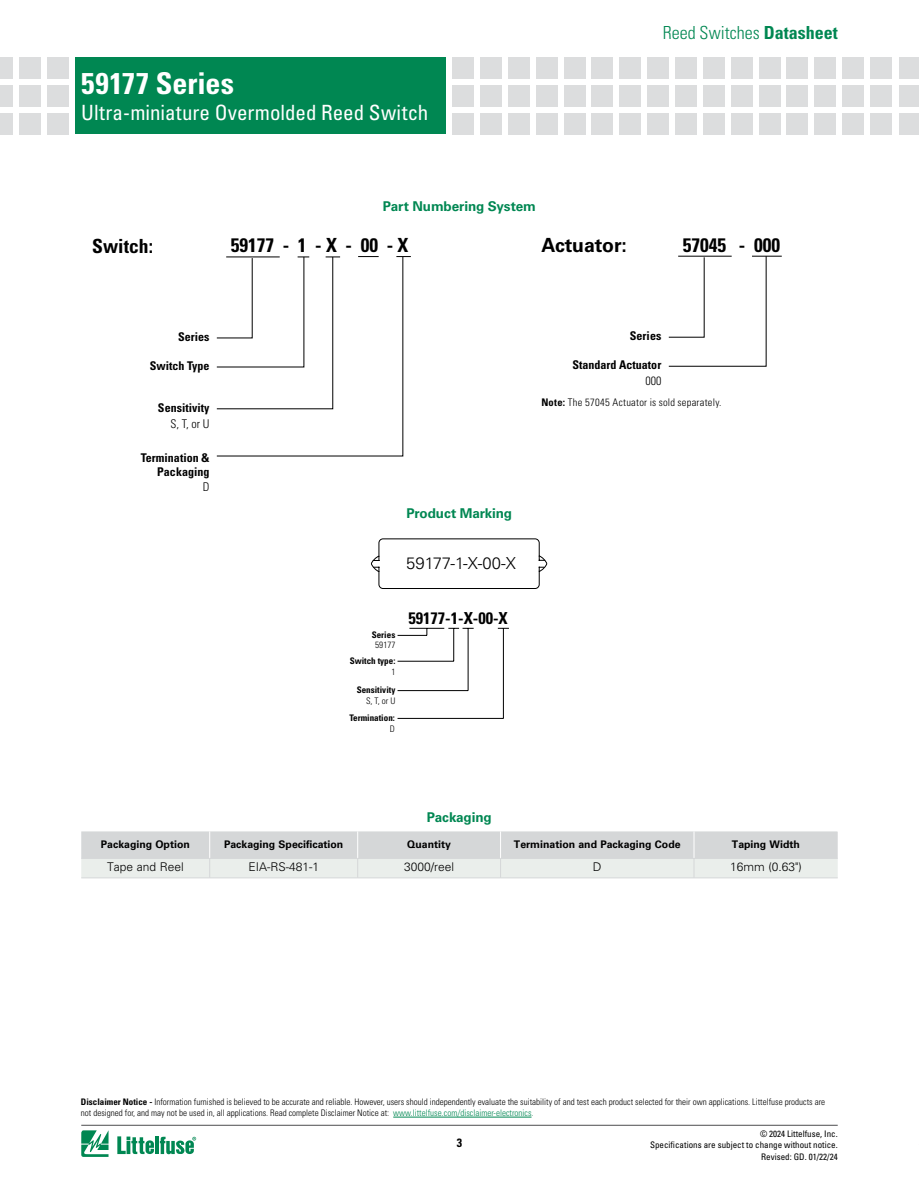
<style>
.page{position:relative;width:919px;height:1191px;background:#fff}
.page>*{position:absolute;margin:0;border:0;box-sizing:border-box;transform-origin:0 0}
.t1{font:700 condensed 30px "Univers LT Std";letter-spacing:.005em;color:#fff}
.t2{font:condensed 21px "Univers LT Std";color:#fff}
.t3{font:700 condensed 19.5px "Univers LT Std";color:#000}
.t4{font:700 19.5px "Univers LT Std";color:#000}
.t5{font:300 condensed 18px "Univers LT Std";color:#008752}
.t6{font:300 16.5px "Univers LT Std";color:#000}
.t7{font:700 condensed 16.5px "Univers LT Std";color:#000}
.t8{font:700 13.5px "Univers LT Std";letter-spacing:-.01em;color:#008752}
.t9{font:700 condensed 12px/14.2px "Univers LT Std";color:#000;text-align:right}
.t10{font:300 12px "Univers LT Std";color:#000}
.t11{font:300 condensed 12px "Univers LT Std";color:#000}
.t12{font:700 10.5px "Univers LT Std";color:#000}
.t13{font:300 condensed 10.5px "Univers LT Std";letter-spacing:.025em;color:#000}
.t14{font:300 condensed 9px/10.8px "Univers LT Std";color:#000}
.t15{font:condensed 9px/10.8px "Univers LT Std";color:#000;text-align:right}
.t16{font:700 condensed 9px "Univers LT Std";color:#000}
.s1{font-weight:700}
.s2{color:#008752}
.s3{color:#2f825b}
</style>
<div class="page">
<hr style="left:81px;top:1124px;width:756px;height:1px;background:#4d4d4f">
<svg style="left:81px;top:1130px;width:27px;height:26px"></svg>
<hr style="left:155px;top:1136px;width:3px;height:18px;background:#008752">
<svg style="left:160px;top:1136px;width:36px;height:18px"></svg>
<svg style="left:117px;top:1136px;width:37px;height:18px"></svg>
<div style="left:75px;top:57px;width:371px;height:77px;background:#008752"></div>
<div style="left:47px;top:57px;width:22px;height:22px;background:#dcddde"></div>
<div style="left:47px;top:85px;width:22px;height:22px;background:#dcddde"></div>
<div style="left:47px;top:113px;width:22px;height:21px;background:#dcddde"></div>
<div style="left:19px;top:57px;width:22px;height:22px;background:#dcddde"></div>
<div style="left:19px;top:85px;width:22px;height:22px;background:#dcddde"></div>
<div style="left:19px;top:113px;width:22px;height:21px;background:#dcddde"></div>
<div style="left:0;top:57px;width:13px;height:22px;background:#dcddde"></div>
<div style="left:0;top:85px;width:13px;height:22px;background:#dcddde"></div>
<div style="left:0;top:113px;width:13px;height:21px;background:#dcddde"></div>
<div style="left:870px;top:57px;width:21px;height:22px;background:#dcddde"></div>
<div style="left:870px;top:85px;width:21px;height:22px;background:#dcddde"></div>
<div style="left:870px;top:113px;width:21px;height:21px;background:#dcddde"></div>
<div style="left:452px;top:57px;width:22px;height:22px;background:#dcddde"></div>
<div style="left:452px;top:85px;width:22px;height:22px;background:#dcddde"></div>
<div style="left:452px;top:113px;width:22px;height:21px;background:#dcddde"></div>
<div style="left:480px;top:57px;width:21px;height:22px;background:#dcddde"></div>
<div style="left:480px;top:85px;width:21px;height:22px;background:#dcddde"></div>
<div style="left:480px;top:113px;width:21px;height:21px;background:#dcddde"></div>
<div style="left:508px;top:57px;width:21px;height:22px;background:#dcddde"></div>
<div style="left:508px;top:85px;width:21px;height:22px;background:#dcddde"></div>
<div style="left:508px;top:113px;width:21px;height:21px;background:#dcddde"></div>
<div style="left:536px;top:57px;width:21px;height:22px;background:#dcddde"></div>
<div style="left:536px;top:85px;width:21px;height:22px;background:#dcddde"></div>
<div style="left:536px;top:113px;width:21px;height:21px;background:#dcddde"></div>
<div style="left:564px;top:57px;width:21px;height:22px;background:#dcddde"></div>
<div style="left:564px;top:85px;width:21px;height:22px;background:#dcddde"></div>
<div style="left:564px;top:113px;width:21px;height:21px;background:#dcddde"></div>
<div style="left:591px;top:57px;width:22px;height:22px;background:#dcddde"></div>
<div style="left:591px;top:85px;width:22px;height:22px;background:#dcddde"></div>
<div style="left:591px;top:113px;width:22px;height:21px;background:#dcddde"></div>
<div style="left:619px;top:57px;width:22px;height:22px;background:#dcddde"></div>
<div style="left:619px;top:85px;width:22px;height:22px;background:#dcddde"></div>
<div style="left:619px;top:113px;width:22px;height:21px;background:#dcddde"></div>
<div style="left:647px;top:57px;width:21px;height:22px;background:#dcddde"></div>
<div style="left:647px;top:85px;width:21px;height:22px;background:#dcddde"></div>
<div style="left:647px;top:113px;width:21px;height:21px;background:#dcddde"></div>
<div style="left:675px;top:57px;width:21px;height:22px;background:#dcddde"></div>
<div style="left:675px;top:85px;width:21px;height:22px;background:#dcddde"></div>
<div style="left:675px;top:113px;width:21px;height:21px;background:#dcddde"></div>
<div style="left:703px;top:57px;width:21px;height:22px;background:#dcddde"></div>
<div style="left:703px;top:85px;width:21px;height:22px;background:#dcddde"></div>
<div style="left:703px;top:113px;width:21px;height:21px;background:#dcddde"></div>
<div style="left:731px;top:57px;width:21px;height:22px;background:#dcddde"></div>
<div style="left:731px;top:85px;width:21px;height:22px;background:#dcddde"></div>
<div style="left:731px;top:113px;width:21px;height:21px;background:#dcddde"></div>
<div style="left:786px;top:57px;width:22px;height:22px;background:#dcddde"></div>
<div style="left:786px;top:85px;width:22px;height:22px;background:#dcddde"></div>
<div style="left:786px;top:113px;width:22px;height:21px;background:#dcddde"></div>
<div style="left:758px;top:57px;width:22px;height:22px;background:#dcddde"></div>
<div style="left:758px;top:85px;width:22px;height:22px;background:#dcddde"></div>
<div style="left:758px;top:113px;width:22px;height:21px;background:#dcddde"></div>
<div style="left:814px;top:57px;width:21px;height:22px;background:#dcddde"></div>
<div style="left:814px;top:85px;width:21px;height:22px;background:#dcddde"></div>
<div style="left:814px;top:113px;width:21px;height:21px;background:#dcddde"></div>
<div style="left:842px;top:57px;width:21px;height:22px;background:#dcddde"></div>
<div style="left:842px;top:85px;width:21px;height:22px;background:#dcddde"></div>
<div style="left:842px;top:113px;width:21px;height:21px;background:#dcddde"></div>
<div style="left:899px;top:57px;width:19px;height:22px;background:#dcddde"></div>
<div style="left:899px;top:85px;width:19px;height:22px;background:#dcddde"></div>
<div style="left:899px;top:113px;width:19px;height:21px;background:#dcddde"></div>
<svg style="left:81px;top:831px;width:757px;height:47px;background:#dde0df"></svg>
<hr style="left:81px;top:877px;width:129px;height:1px;background:#d5d7d8">
<hr style="left:210px;top:877px;width:147px;height:1px;background:#d5d7d8">
<hr style="left:357px;top:877px;width:143px;height:1px;background:#d5d7d8">
<hr style="left:500px;top:877px;width:194px;height:1px;background:#d5d7d8">
<hr style="left:694px;top:877px;width:143px;height:1px;background:#d5d7d8">
<svg style="left:216px;top:256px;width:195px;height:200px"></svg>
<svg style="left:668px;top:256px;width:113px;height:110px"></svg>
<hr style="left:393px;top:1116px;width:138px;height:1px;background:#008752">
<svg style="left:371px;top:538px;width:176px;height:51px"></svg>
<hr style="left:409px;top:628px;width:35px;height:1px;background:#000">
<hr style="left:397px;top:635px;width:30px;height:1px;background:#000">
<hr style="left:397px;top:661px;width:56px;height:1px;background:#000">
<hr style="left:453px;top:628px;width:1px;height:33px;background:#000">
<svg style="left:448px;top:628px;width:25px;height:1px"></svg>
<hr style="left:397px;top:690px;width:71px;height:1px;background:#000">
<hr style="left:468px;top:628px;width:1px;height:62px;background:#000">
<hr style="left:397px;top:718px;width:106px;height:1px;background:#000">
<hr style="left:503px;top:628px;width:1px;height:90px;background:#000">
<h1 class="t1" style="left:81px;top:65px;width:154px">59177 Series</h1>
<h2 class="t2" style="left:81px;top:99px;width:348px">Ultra-miniature Overmolded Reed Switch</h2>
<h3 class="t5" style="left:662px;top:22px;width:176px">Reed Switches <span class="s1">Datasheet</span></h3>
<h3 class="t8" style="left:383px;top:198px;width:155px">Part Numbering System</h3>
<h3 class="t3" style="left:231px;top:233px;width:179px">59177 - 1 - X - 00 - X</h3>
<h3 class="t3" style="left:92px;top:234px;width:62px">Switch:</h3>
<h3 class="t4" style="left:541px;top:234px;width:87px">Actuator:</h3>
<h3 class="t3" style="left:682px;top:233px;width:99px">57045 - 000</h3>
<h3 class="t9" style="left:178px;top:329px;width:33px">Series</h3>
<h3 class="t9" style="left:150px;top:358px;width:61px">Switch Type</h3>
<h3 class="t9" style="left:158px;top:400px;width:53px">Sensitivity</h3>
<h3 class="t11" style="left:170px;top:416px;width:40px">S, T, or U</h3>
<h3 class="t9" style="left:141px;top:450px;width:70px">Termination &amp;<br>Packaging</h3>
<h3 class="t11" style="left:203px;top:480px;width:8px">D</h3>
<h3 class="t9" style="left:630px;top:328px;width:33px">Series</h3>
<h3 class="t9" style="left:572px;top:357px;width:90px">Standard Actuator</h3>
<h3 class="t11" style="left:645px;top:373px;width:17px">000</h3>
<p class="t13" style="left:541px;top:395px;width:182px"><span class="s1">Note:</span> The 57045 Actuator is sold separately.</p>
<h3 class="t8" style="left:406px;top:505px;width:107px">Product Marking</h3>
<h3 class="t6" style="left:406px;top:553px;width:111px">59177-1-X-00-X</h3>
<p class="t16" style="left:372px;top:629px;width:25px">Series</p>
<p class="t14" style="left:375px;top:640px;width:22px">59177</p>
<p class="t16" style="left:356px;top:684px;width:40px">Sensitivity</p>
<p class="t14" style="left:366px;top:695px;width:31px">S, T, or U</p>
<p class="t16" style="left:349px;top:712px;width:47px">Termination:</p>
<p class="t14" style="left:390px;top:723px;width:7px">D</p>
<p class="t16" style="left:349px;top:655px;width:47px">Switch type:</p>
<p class="t14" style="left:391px;top:666px;width:6px">1</p>
<h3 class="t7" style="left:408px;top:608px;width:101px">59177-1-X-00-X</h3>
<h3 class="t8" style="left:427px;top:809px;width:66px">Packaging</h3>
<p class="t12" style="left:101px;top:838px;width:90px">Packaging Option</p>
<p class="t12" style="left:224px;top:838px;width:121px">Packaging Specification</p>
<p class="t12" style="left:407px;top:838px;width:45px">Quantity</p>
<p class="t12" style="left:514px;top:838px;width:168px">Termination and Packaging Code</p>
<p class="t12" style="left:732px;top:838px;width:69px">Taping Width</p>
<h3 class="t10" style="left:107px;top:860px;width:78px">Tape and Reel</h3>
<h3 class="t10" style="left:248px;top:860px;width:72px">EIA-RS-481-1</h3>
<h3 class="t10" style="left:404px;top:860px;width:52px">3000/reel</h3>
<h3 class="t10" style="left:593px;top:860px;width:10px">D</h3>
<h3 class="t10" style="left:730px;top:860px;width:73px">16mm (0.63")</h3>
<p class="t14" style="left:81px;top:1096px;width:745px"><span class="s1">Disclaimer Notice -</span> Information furnished is believed to be accurate and reliable. However, users should independently evaluate the suitability of and test each product selected for their own applications. Littelfuse products are not designed for, and may not be used in, all applications. Read complete Disclaimer Notice at: <span class="s2">www.littelfuse.com/disclaimer-electronics</span><span class="s3">.</span></p>
<h3 class="t9" style="left:457px;top:1135px;width:7px">3</h3>
<p class="t15" style="left:650px;top:1128px;width:189px">© 2024 Littelfuse, Inc.<br>Specifications are subject to change without notice.</p>
<p class="t15" style="left:761px;top:1150px;width:78px">Revised: GD. 01/22/24</p>
</div>
